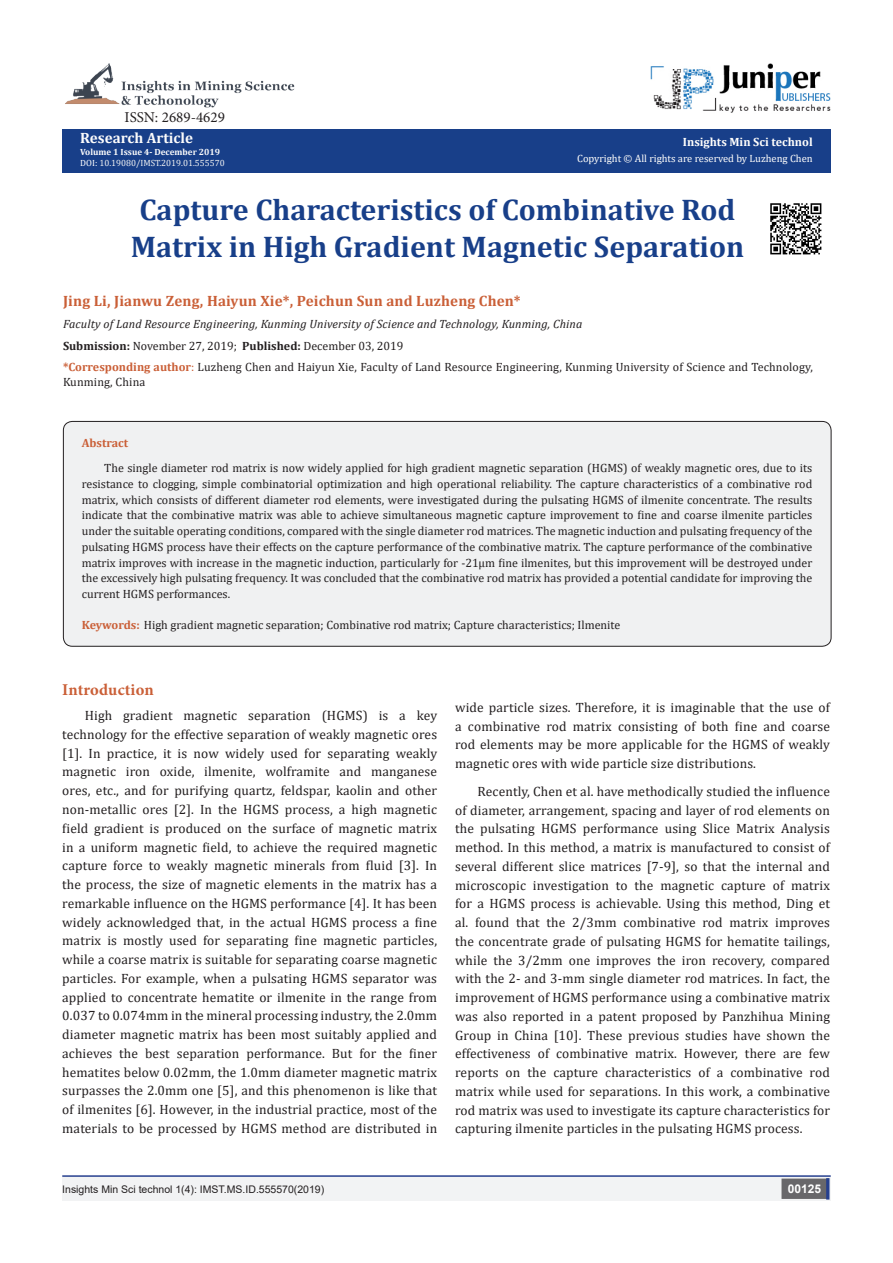
<style>
.page{position:relative;width:893px;height:1263px;background:#fff}
.page>*{position:absolute;margin:0;border:0;box-sizing:border-box;transform-origin:0 0}
.t1{font:700 30px/37.5px "Cambria";color:#183f89}
.t2{font:700 16.5px "Minion Pro";letter-spacing:.005em;color:#ca5f37}
.t3{font:700 15px "Cambria";letter-spacing:.01em;color:#ca5f37}
.t4{font:700 15px "Cambria";color:#fcfcfc}
.t5{font:15px "Minion Pro";color:#231f20}
.t6{font:13.5px/18.8px "Cambria";letter-spacing:.01em;color:#231f20;text-align:justify}
.t7{font:12px/15.8px "Cambria";color:#231f20}
.t8{font:italic 12px "Cambria";letter-spacing:.01em;color:#231f20}
.t9{font:700 12px "Cambria";color:#fffefc}
.t10{font:700 12px "Cambria";color:#ca5f37}
.t11{font:700 12px "Arial";color:#fff}
.t12{font:10.5px "Arial";color:#231f20}
.t13{font:10.5px "Cambria";color:#fffefc}
.t14{font:9px "Cambria";color:#f0f1f2}
.t15{font:700 9px "Cambria";color:#fcfcfc}
.s1{color:#fff}
.s2{font-weight:700}
.s3{font-weight:700;color:#ca5f37}
.s4{color:#ca5f37}
</style>
<div class="page">
<div style="left:62px;top:129px;width:769px;height:43px;background:#183f89"></div>
<img style="left:651px;top:63px;width:180px;height:50px">
<hr style="left:62px;top:1175px;width:769px;height:2px;background:#253f8e">
<div style="left:62px;top:1177px;width:495px;height:24px;background:#f2f3f4"></div>
<div style="left:557px;top:1177px;width:274px;height:24px;background:#f2f3f4"></div>
<div style="left:782px;top:1179px;width:45px;height:19px;background:#68676a"></div>
<div style="left:781px;top:1178px;width:46px;height:21px;border:2px solid #68676a"></div>
<div style="left:826px;top:1178px;width:3px;height:21px;background:#253f8e;border:2px solid #253f8e"></div>
<div style="left:63px;top:421px;width:768px;height:225px;background:#f0f1f2;border-radius:9px"></div>
<div style="left:63px;top:421px;width:768px;height:226px;border:1px solid #231f20;border-radius:9px"></div>
<img style="left:770px;top:203px;width:52px;height:52px">
<img style="left:65px;top:63px;width:230px;height:45px">
<p class="t5" style="left:125px;top:107px;width:102px">ISSN: 2689-4629</p>
<p class="t4" style="left:80px;top:127px;width:114px">Research Article</p>
<p class="t15" style="left:80px;top:146px;width:141px">Volume 1 Issue 4- December 2019</p>
<p class="t14" style="left:80px;top:157px;width:146px"><span class="s1">DOI:</span> 10.19080/IMST.2019.01.555570</p>
<p class="t9" style="left:683px;top:133px;width:131px">Insights Min Sci technol</p>
<p class="t13" style="left:577px;top:152px;width:237px">Copyright © All rights are reserved by Luzheng Chen</p>
<p class="t1" style="left:131px;top:190px;width:615px">Capture Characteristics of Combinative Rod<br>Matrix in High Gradient Magnetic Separation</p>
<p class="t3" style="left:63px;top:290px;width:459px">Jing Li, Jianwu Zeng, Haiyun Xie*, Peichun Sun and Luzheng Chen*</p>
<p class="t8" style="left:63px;top:315px;width:521px">Faculty of Land Resource Engineering, Kunming University of Science and Technology, Kunming, China</p>
<p class="t7" style="left:63px;top:338px;width:342px"><span class="s2">Submission:</span> November 27, 2019; <span class="s2">Published:</span> December 03, 2019</p>
<p class="t7" style="left:63px;top:360px;width:751px;line-height:14.4px"><span class="s3">*Corresponding author</span><span class="s4">:</span> Luzheng Chen and Haiyun Xie, Faculty of Land Resource Engineering, Kunming University of Science and Technology,<br>Kunming, China</p>
<p class="t10" style="left:82px;top:435px;width:48px">Abstract</p>
<p class="t7" style="left:82px;top:460px;width:732px;text-align:justify;text-indent:22px">The single diameter rod matrix is now widely applied for high gradient magnetic separation (HGMS) of weakly magnetic ores, due to its resistance to clogging, simple combinatorial optimization and high operational reliability. The capture characteristics of a combinative rod matrix, which consists of different diameter rod elements, were investigated during the pulsating HGMS of ilmenite concentrate. The results indicate that the combinative matrix was able to achieve simultaneous magnetic capture improvement to fine and coarse ilmenite particles under the suitable operating conditions, compared with the single diameter rod matrices. The magnetic induction and pulsating frequency of the pulsating HGMS process have their effects on the capture performance of the combinative matrix. The capture performance of the combinative matrix improves with increase in the magnetic induction, particularly for -21μm fine ilmenites, but this improvement will be destroyed under the excessively high pulsating frequency. It was concluded that the combinative rod matrix has provided a potential candidate for improving the current HGMS performances.</p>
<p class="t7" style="left:82px;top:617px;width:540px"><span class="s3">Keywords:</span> High gradient magnetic separation; Combinative rod matrix; Capture characteristics; Ilmenite</p>
<p class="t2" style="left:62px;top:678px;width:93px">Introduction</p>
<p class="t6" style="left:62px;top:706px;width:376px;text-indent:22px">High gradient magnetic separation (HGMS) is a key technology for the effective separation of weakly magnetic ores [1]. In practice, it is now widely used for separating weakly magnetic iron oxide, ilmenite, wolframite and manganese ores, etc., and for purifying quartz, feldspar, kaolin and other non-metallic ores [2]. In the HGMS process, a high magnetic field gradient is produced on the surface of magnetic matrix in a uniform magnetic field, to achieve the required magnetic capture force to weakly magnetic minerals from fluid [3]. In the process, the size of magnetic elements in the matrix has a remarkable influence on the HGMS performance [4]. It has been widely acknowledged that, in the actual HGMS process a fine matrix is mostly used for separating fine magnetic particles, while a coarse matrix is suitable for separating coarse magnetic particles. For example, when a pulsating HGMS separator was applied to concentrate hematite or ilmenite in the range from 0.037 to 0.074mm in the mineral processing industry, the 2.0mm diameter magnetic matrix has been most suitably applied and achieves the best separation performance. But for the finer hematites below 0.02mm, the 1.0mm diameter magnetic matrix surpasses the 2.0mm one [5], and this phenomenon is like that of ilmenites [6]. However, in the industrial practice, most of the materials to be processed by HGMS method are distributed in</p>
<p class="t6" style="left:455px;top:698px;width:376px">wide particle sizes. Therefore, it is imaginable that the use of a combinative rod matrix consisting of both fine and coarse rod elements may be more applicable for the HGMS of weakly magnetic ores with wide particle size distributions.</p>
<p class="t6" style="left:455px;top:782px;width:376px;text-indent:22px">Recently, Chen et al. have methodically studied the influence of diameter, arrangement, spacing and layer of rod elements on the pulsating HGMS performance using Slice Matrix Analysis method. In this method, a matrix is manufactured to consist of several different slice matrices [7-9], so that the internal and microscopic investigation to the magnetic capture of matrix for a HGMS process is achievable. Using this method, Ding et al. found that the 2/3mm combinative rod matrix improves the concentrate grade of pulsating HGMS for hematite tailings, while the 3/2mm one improves the iron recovery, compared with the 2- and 3-mm single diameter rod matrices. In fact, the improvement of HGMS performance using a combinative matrix was also reported in a patent proposed by Panzhihua Mining Group in China [10]. These previous studies have shown the effectiveness of combinative matrix. However, there are few reports on the capture characteristics of a combinative rod matrix while used for separations. In this work, a combinative rod matrix was used to investigate its capture characteristics for capturing ilmenite particles in the pulsating HGMS process.</p>
<p class="t12" style="left:62px;top:1182px;width:264px">Insights Min Sci technol 1(4): IMST.MS.ID.555570(2019)</p>
<p class="t11" style="left:788px;top:1180px;width:35px">00125</p>
</div>
